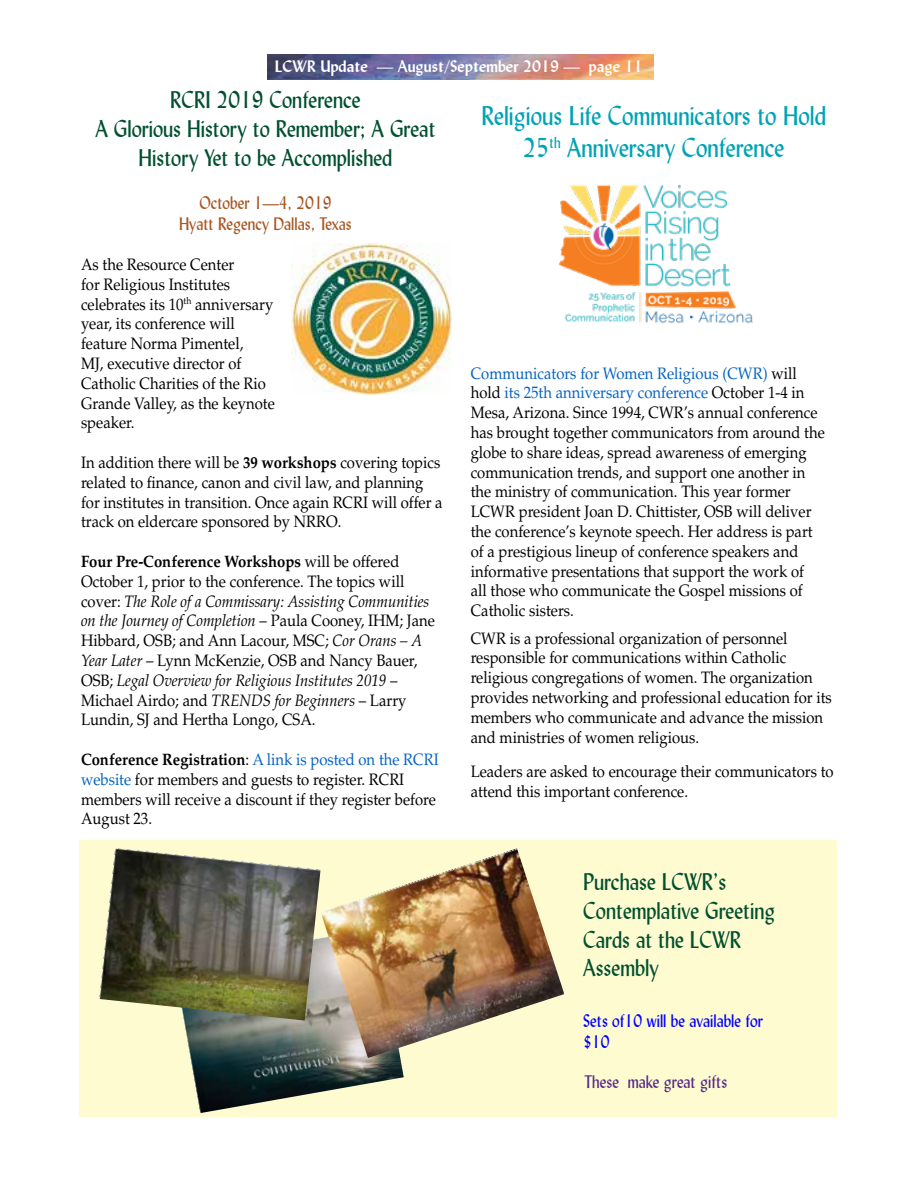
<style>
.page{position:relative;width:918px;height:1188px;background:#fff}
.page>*{position:absolute;margin:0;border:0;box-sizing:border-box;transform-origin:0 0}
.t1{font:27px/32.4px "Lydian BT";color:#00a3b5;text-align:center;scale:.9 1}
.t2{font:24px/28.8px "Lydian BT";color:#00502f;scale:.9 1}
.t3{font:18px/21.6px "Lydian BT";color:#a85522;text-align:center;scale:.9 1}
.t4{font:18px/21.6px "Lydian BT";color:#00f;scale:.9 1}
.t5{font:18px "Lydian BT";color:#552988;scale:.9 1}
.t6{font:16.5px/19.8px "Palatino LT Std";color:#000;scale:.9 1}
.t7{font:700 16.5px "Lydian BT";color:#fff}
.s1{font-weight:700}
.s2{font-style:italic}
.s3{color:#0563c1}
</style>
<div class="page">
<img style="left:268px;top:54px;width:386px;height:26px">
<div style="left:80px;top:840px;width:757px;height:277px;background:#fffbd1"></div>
<img style="left:184px;top:1021px;width:220px;height:92px">
<img style="left:321px;top:848px;width:243px;height:210px">
<img style="left:99px;top:848px;width:222px;height:173px">
<img style="left:291px;top:244px;width:160px;height:151px">
<img style="left:559px;top:184px;width:194px;height:140px">
<p class="t7" style="left:275px;top:56px;width:370px">LCWR Update — August/September 2019 — page 11</p>
<h2 class="t2" style="left:95px;top:85px;width:379px;text-align:center">RCRI 2019 Conference<br>A Glorious History to Remember; A Great<br>History Yet to be Accomplished</h2>
<p class="t3" style="left:179px;top:192px;width:194px">October 1—4, 2019<br>Hyatt Regency Dallas, Texas</p>
<p class="t6" style="left:81px;top:255px;width:217px">As the Resource Center<br>for Religious Institutes celebrates its 10<sup>th</sup> anniversary year, its conference will feature Norma Pimentel,<br>MJ, executive director of<br>Catholic Charities of the Rio<br>Grande Valley, as the keynote speaker.</p>
<p class="t6" style="left:81px;top:453px;width:403px">In addition there will be <span class="s1">39 workshops</span> covering topics related to finance, canon and civil law, and planning for institutes in transition. Once again RCRI will offer a track on eldercare sponsored by NRRO.</p>
<p class="t6" style="left:81px;top:552px;width:395px"><span class="s1">Four Pre-Conference Workshops</span> will be offered October 1, prior to the conference. The topics will cover: <span class="s2">The Role of a Commissary: Assisting Communities on the Journey of Completion</span> – Paula Cooney, IHM; Jane Hibbard, OSB; and Ann Lacour, MSC; <span class="s2">Cor Orans – A Year Later</span> – Lynn McKenzie, OSB and Nancy Bauer, OSB; <span class="s2">Legal Overview for Religious Institutes 2019</span> – Michael Airdo; and <span class="s2">TRENDS for Beginners</span> – Larry Lundin, SJ and Hertha Longo, CSA.</p>
<p class="t6" style="left:81px;top:750px;width:399px"><span class="s1">Conference Registration</span>: <span class="s3">A link is posted on the RCRI website</span> for members and guests to register. RCRI members will receive a discount if they register before August 23.</p>
<h1 class="t1" style="left:481px;top:99px;width:385px">Religious Life Communicators to Hold<br>25<sup>th</sup> Anniversary Conference</h1>
<p class="t6" style="left:471px;top:363px;width:395px"><span class="s3">Communicators for Women Religious (CWR)</span> will hold <span class="s3">its 25th anniversary conference</span> October 1-4 in Mesa, Arizona. Since 1994, CWR’s annual conference has brought together communicators from around the globe to share ideas, spread awareness of emerging communication trends, and support one another in the ministry of communication. This year former LCWR president Joan D. Chittister, OSB will deliver the conference’s keynote speech. Her address is part of a prestigious lineup of conference speakers and informative presentations that support the work of<br>all those who communicate the Gospel missions of Catholic sisters.</p>
<p class="t6" style="left:471px;top:628px;width:403px">CWR is a professional organization of personnel responsible for communications within Catholic religious congregations of women. The organization provides networking and professional education for its members who communicate and advance the mission and ministries of women religious.</p>
<p class="t6" style="left:471px;top:762px;width:405px">Leaders are asked to encourage their communicators to attend this important conference.</p>
<h2 class="t2" style="left:583px;top:867px;width:215px">Purchase LCWR’s<br>Contemplative Greeting<br>Cards at the LCWR<br>Assembly</h2>
<p class="t4" style="left:583px;top:1010px;width:201px">Sets of10 will be available for $10</p>
<p class="t5" style="left:584px;top:1070px;width:160px">These make great gifts</p>
</div>
